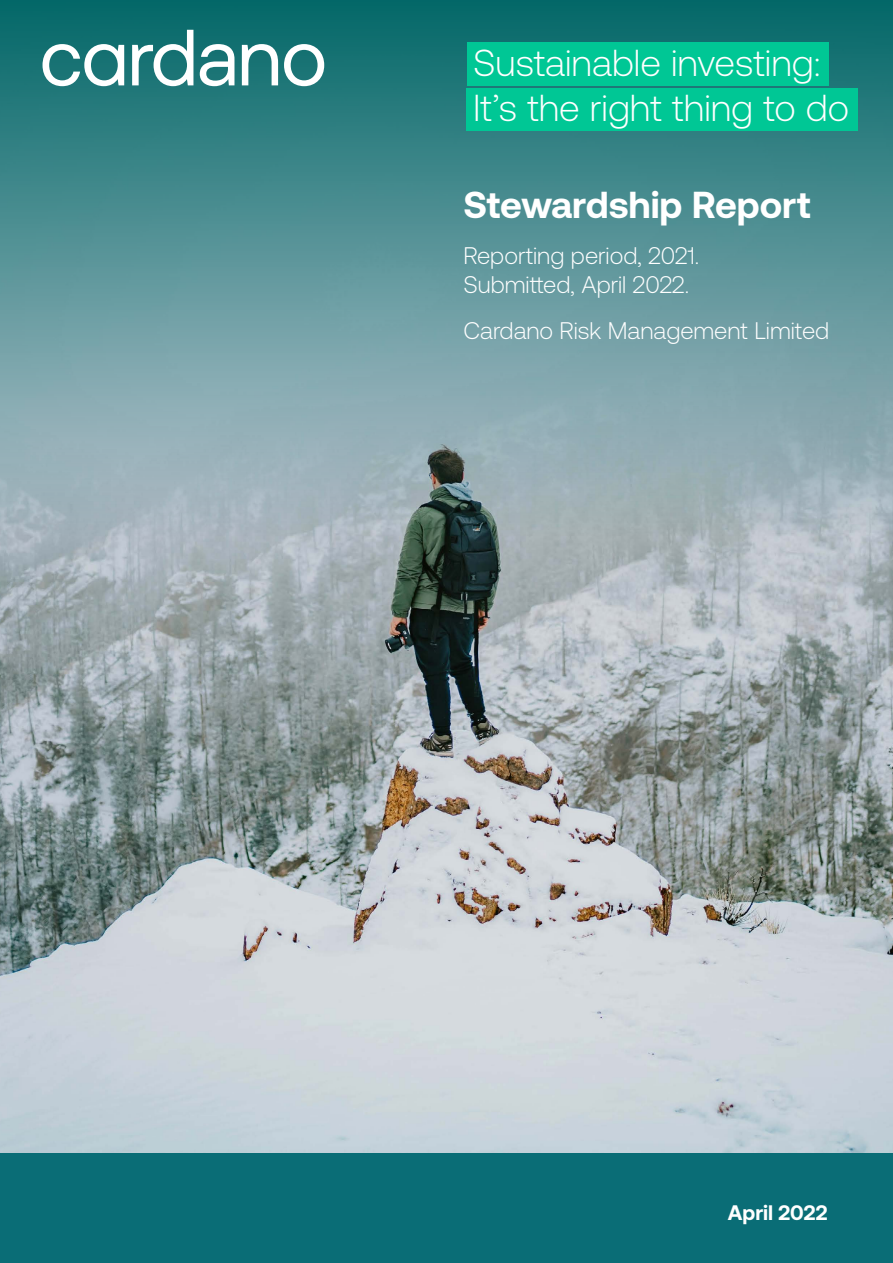
<style>
.page{position:relative;width:893px;height:1263px;background:#fff}
.page>*{position:absolute;margin:0;border:0;box-sizing:border-box;transform-origin:0 0}
.t1{font:300 37.5px "Aeonik";color:#fff}
.t2{font:700 37.5px "Aeonik";color:#fff}
.t3{font:300 24px "Aeonik";color:#fff}
.t4{font:700 21px "Aeonik";color:#fff}
</style>
<div class="page">
<img style="left:0;top:570px;width:893px;height:584px">
<div style="left:0;top:1154px;width:893px;height:109px;background:#0a6d76"></div>
<svg style="left:0;top:0;width:893px;height:570px;background:#66979c"></svg>
<svg style="left:43px;top:30px;width:281px;height:56px"></svg>
<div style="left:467px;top:43px;width:361px;height:43px;background:#00c795"></div>
<div style="left:467px;top:88px;width:391px;height:43px;background:#00c795"></div>
<p class="t1" style="left:473px;top:43px;width:349px">Sustainable investing:</p>
<p class="t1" style="left:473px;top:88px;width:377px">It’s the right thing to do</p>
<p class="t2" style="left:463px;top:183px;width:349px">Stewardship Report</p>
<p class="t3" style="left:463px;top:243px;width:237px">Reporting period, 2021.</p>
<p class="t3" style="left:463px;top:271px;width:227px">Submitted, April 2022.</p>
<p class="t3" style="left:463px;top:318px;width:367px">Cardano Risk Management Limited</p>
<p class="t4" style="left:728px;top:1201px;width:101px">April 2022</p>
</div>
